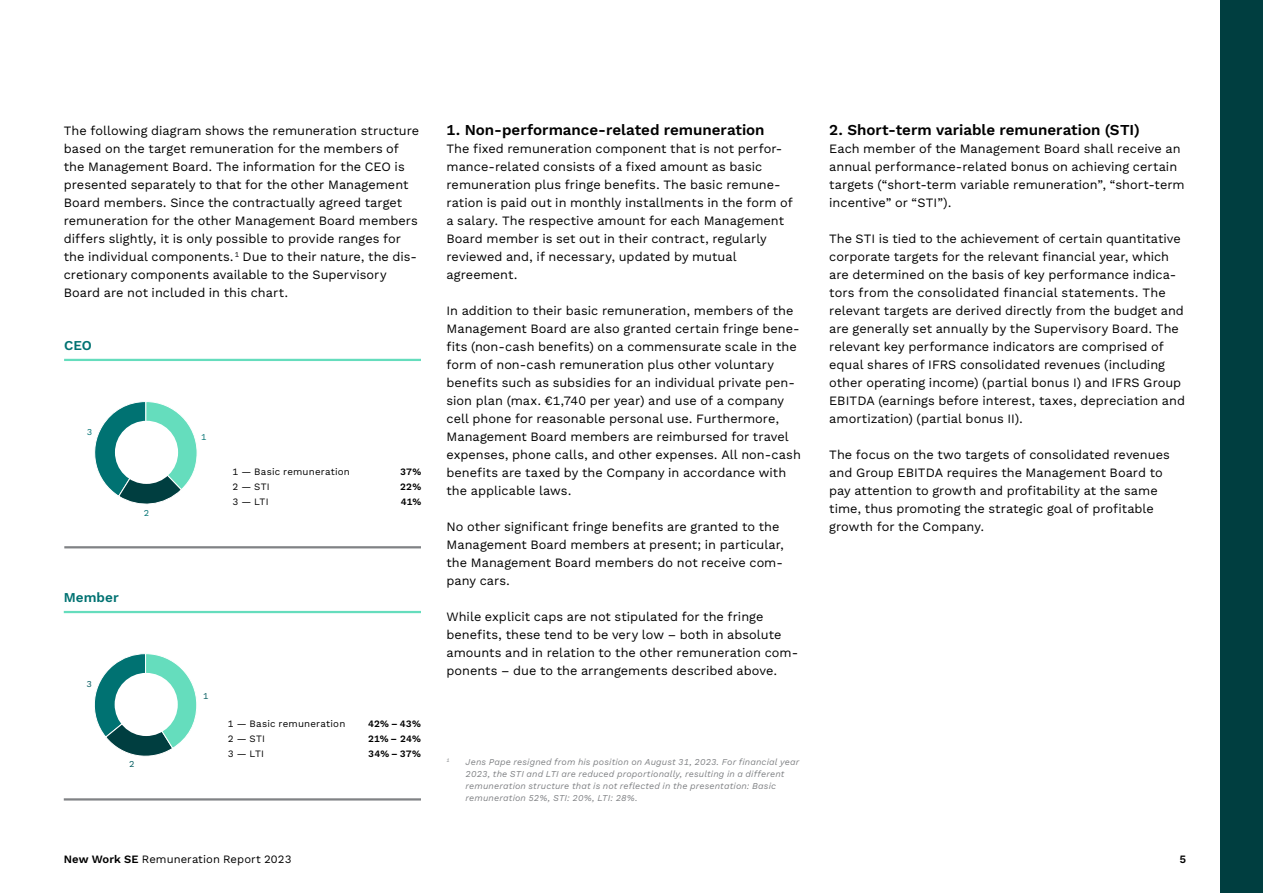
<style>
.page{position:relative;width:1263px;height:893px;background:#fff}
.page>*{position:absolute;margin:0;border:0;box-sizing:border-box;transform-origin:0 0}
.t1{font:700 15.15px "New Work Sans";letter-spacing:-.005em;color:#000}
.t2{font:700 13.5px "New Work Sans";color:#007272}
.t3{font:12.75px/18px "New Work Sans";color:#000}
.t4{font:11.25px "New Work Sans";letter-spacing:.005em;color:#000}
.t5{font:700 11.25px "New Work Sans";color:#000}
.t6{font:9.75px "New Work Sans";letter-spacing:.02em;color:#000}
.t7{font:700 9.75px "New Work Sans";letter-spacing:.02em;color:#000}
.t8{font:italic 9px/12px "New Work Sans";letter-spacing:.015em;color:#808285}
.t9{font:9px "New Work Sans";color:#005a5e}
.t10{font:9px "New Work Sans";color:#007272}
.t11{font:italic 5.25px "New Work Sans";color:#808285}
.s1{font-weight:700}
</style>
<div class="page">
<div style="left:1220px;top:0;width:43px;height:893px;background:#003e40"></div>
<svg style="left:94px;top:653px;width:103px;height:104px"></svg>
<div style="left:115px;top:673px;width:63px;height:63px;background:#fff;border-radius:50%"></div>
<hr style="left:64px;top:611px;width:357px;height:2px;background:#65ddbd">
<hr style="left:64px;top:798px;width:357px;height:2px;background:#808285">
<svg style="left:94px;top:401px;width:103px;height:103px"></svg>
<div style="left:115px;top:421px;width:63px;height:63px;background:#fff;border-radius:50%"></div>
<hr style="left:64px;top:359px;width:357px;height:2px;background:#65ddbd">
<hr style="left:64px;top:546px;width:357px;height:2px;background:#808285">
<p class="t3" style="left:64px;top:121px;width:357px">The following diagram shows the remuneration structure based on the target remuneration for the members of the Management Board. The information for the CEO is presented separately to that for the other Management Board members. Since the contractually agreed target remuneration for the other Management Board members differs slightly, it is only possible to provide ranges for the individual components. <sup>1</sup> Due to their nature, the dis&shy;cretionary components available to the Supervisory Board are not included in this chart.</p>
<p class="t1" style="left:446px;top:118px;width:320px">1. Non-performance-related remuneration</p>
<p class="t3" style="left:446px;top:139px;width:348px">The fixed remuneration component that is not perfor&shy;mance- related consists of a fixed amount as basic remuneration plus fringe benefits. The basic remune&shy;ration is paid out in monthly installments in the form of a salary. The respective amount for each Management Board member is set out in their contract, regularly reviewed and, if necessary, updated by mutual agreement.</p>
<p class="t3" style="left:446px;top:301px;width:356px">In addition to their basic remuneration, members of the Management Board are also granted certain fringe bene&shy;fits (non- cash benefits) on a commensurate scale in the form of non- cash remuneration plus other voluntary benefits such as subsidies for an individual private pen&shy;sion plan (max. €1,740 per year) and use of a company cell phone for reasonable personal use. Furthermore, Management Board members are reimbursed for travel expenses, phone calls, and other expenses. All non- cash benefits are taxed by the Company in accordance with the applicable laws.</p>
<p class="t3" style="left:446px;top:517px;width:339px">No other significant fringe benefits are granted to the Management Board members at present; in particular, the Management Board members do not receive com&shy;pany cars.</p>
<p class="t3" style="left:446px;top:607px;width:353px">While explicit caps are not stipulated for the fringe -benefits, these tend to be very low – both in absolute amounts and in relation to the other remuneration com&shy;ponents – due to the arrangements described above.</p>
<p class="t2" style="left:64px;top:335px;width:29px">CEO</p>
<p class="t10" style="left:87px;top:425px;width:7px">3</p>
<p class="t10" style="left:201px;top:431px;width:7px">1</p>
<p class="t6" style="left:232px;top:464px;width:122px">1 — Basic remuneration-</p>
<p class="t7" style="left:400px;top:464px;width:23px">37%</p>
<p class="t6" style="left:232px;top:479px;width:42px">2 — STI-</p>
<p class="t7" style="left:400px;top:479px;width:23px">22%</p>
<p class="t6" style="left:232px;top:494px;width:41px">3 — LTI-</p>
<p class="t7" style="left:401px;top:494px;width:22px">41%</p>
<p class="t10" style="left:144px;top:506px;width:7px">2</p>
<p class="t2" style="left:64px;top:587px;width:56px">Member</p>
<p class="t9" style="left:86px;top:677px;width:7px">3</p>
<p class="t9" style="left:129px;top:757px;width:7px">2</p>
<p class="t9" style="left:203px;top:689px;width:7px">1</p>
<p class="t6" style="left:228px;top:716px;width:122px">1 — Basic remuneration-</p>
<p class="t7" style="left:368px;top:716px;width:54px">42% – 43%</p>
<p class="t6" style="left:228px;top:731px;width:42px">2 — STI-</p>
<p class="t7" style="left:368px;top:731px;width:54px">21% – 24%</p>
<p class="t6" style="left:228px;top:746px;width:41px">3 — LTI-</p>
<p class="t7" style="left:368px;top:746px;width:54px">34% – 37%</p>
<p class="t11" style="left:446px;top:756px;width:5px">1</p>
<p class="t8" style="left:466px;top:755px;width:335px">Jens Pape resigned from his position on August 31, 2023. For financial year 2023, the STI and LTI are reduced proportionally, resulting in a different remuneration structure that is not reflected in the presentation: Basic remuneration 52%, STI: 20%, LTI: 28%.</p>
<p class="t1" style="left:829px;top:118px;width:312px">2. Short-term variable remuneration (STI)</p>
<p class="t3" style="left:829px;top:139px;width:357px">Each member of the Management Board shall receive an annual performance- related bonus on achieving certain targets (“short-term variable remuneration”, “short-term incentive” or “STI”).</p>
<p class="t3" style="left:829px;top:229px;width:357px">The STI is tied to the achievement of certain quantitative corporate targets for the relevant financial year, which are determined on the basis of key performance indica&shy;tors from the consolidated financial statements. The rele-vant targets are derived directly from the budget and are generally set annually by the Supervisory Board. The relevant key performance indicators are comprised of equal shares of IFRS consolidated revenues (including other operating income) (partial bonus I) and IFRS Group EBITDA (earnings before interest, taxes, depreciation and amortization) (partial bonus II).</p>
<p class="t3" style="left:829px;top:445px;width:342px">The focus on the two targets of consolidated revenues and Group EBITDA requires the Management Board to pay attention to growth and profitability at the same time, thus promoting the strategic goal of profitable growth for the Company.</p>
<p class="t4" style="left:64px;top:851px;width:229px"><span class="s1">New Work SE</span> Remuneration Report 2023</p>
<p class="t5" style="left:1180px;top:851px;width:8px">5</p>
</div>
